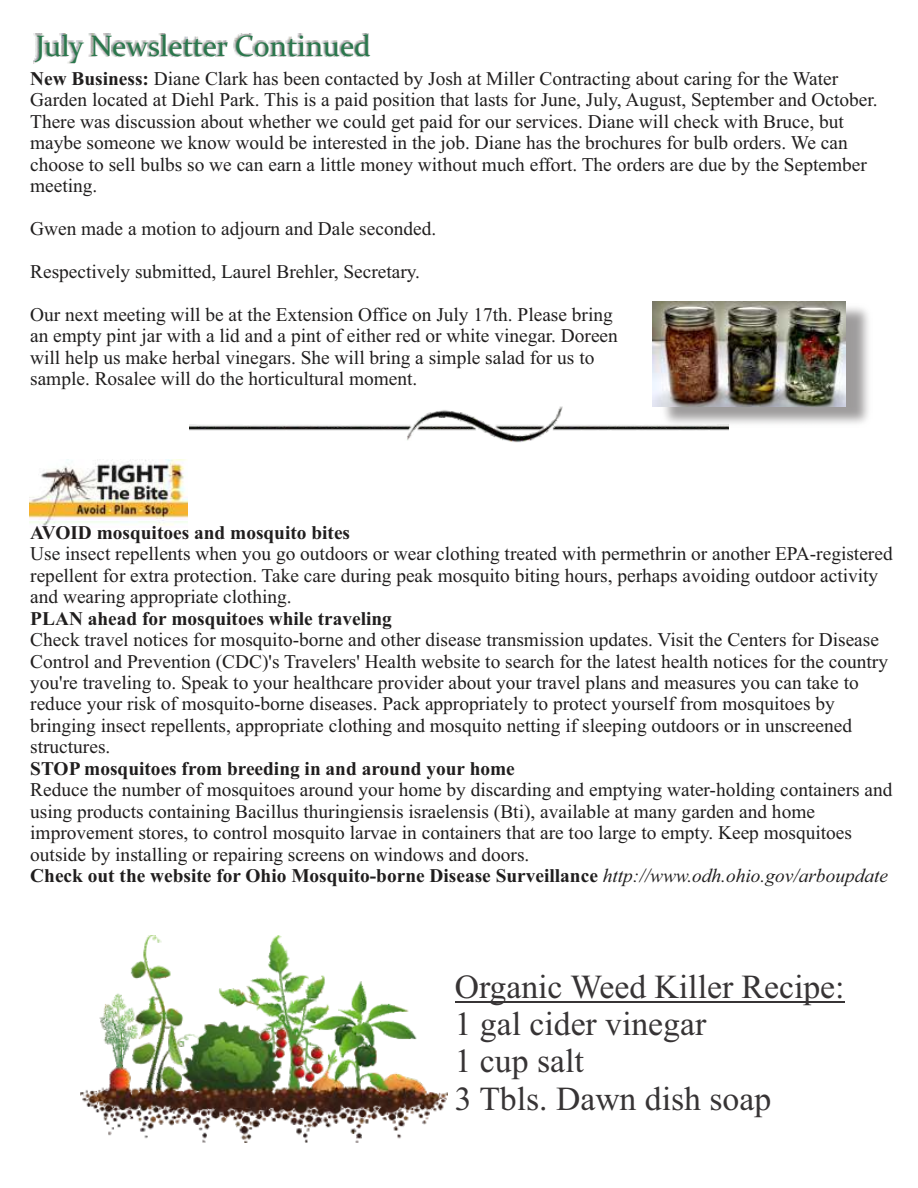
<style>
.page{position:relative;width:918px;height:1188px;background:#fff}
.page>*{position:absolute;margin:0;border:0;box-sizing:border-box;transform-origin:0 0}
.t1{font:33.75px/37.3px "Times New Roman";color:#373435}
.t2{font:29.7px "Constantia";color:#2a774c}
.t3{font:19.35px/21.5px "Times New Roman";color:#201e1e}
.t4{font:700 19.35px "Times New Roman";color:#201e1e}
.s1{font-weight:700}
.s2{font-style:italic}
</style>
<div class="page">
<img style="left:29px;top:459px;width:159px;height:68px">
<img style="left:33px;top:33px;width:337px;height:30px">
<img style="left:728px;top:307px;width:141px;height:124px">
<img style="left:653px;top:301px;width:193px;height:106px">
<img style="left:80px;top:935px;width:367px;height:208px">
<hr style="left:455px;top:1001px;width:389px;height:1px;background:#373435">
<img style="left:190px;top:367px;width:538px;height:76px">
<h2 class="t2" style="left:36px;top:34px;width:337px">July Newsletter Continued</h2>
<p class="t3" style="left:30px;top:70px;width:849px"><span class="s1">New Business:</span> Diane Clark has been contacted by Josh at Miller Contracting about caring for the Water Garden located at Diehl Park. This is a paid position that lasts for June, July, August, September and October.<br>There was discussion about whether we could get paid for our services. Diane will check with Bruce, but maybe someone we know would be interested in the job. Diane has the brochures for bulb orders. We can choose to sell bulbs so we can earn a little money without much effort. The orders are due by the September meeting.</p>
<p class="t3" style="left:30px;top:220px;width:408px">Gwen made a motion to adjourn and Dale seconded.</p>
<p class="t3" style="left:30px;top:263px;width:391px">Respectively submitted, Laurel Brehler, Secretary.</p>
<p class="t3" style="left:30px;top:305px;width:589px">Our next meeting will be at the Extension Office on July 17th. Please bring an empty pint jar with a lid and a pint of either red or white vinegar. Doreen will help us make herbal vinegars. She will bring a simple salad for us to sample. Rosalee will do the horticultural moment.</p>
<p class="t4" style="left:30px;top:526px;width:321px">AVOID mosquitoes and mosquito bites</p>
<p class="t3" style="left:30px;top:545px;width:864px">Use insect repellents when you go outdoors or wear clothing treated with permethrin or another EPA-registered repellent for extra protection. Take care during peak mosquito biting hours, perhaps avoiding outdoor activity and wearing appropriate clothing.</p>
<p class="t4" style="left:30px;top:612px;width:363px">PLAN ahead for mosquitoes while traveling</p>
<p class="t3" style="left:30px;top:631px;width:859px">Check travel notices for mosquito-borne and other disease transmission updates. Visit the Centers for Disease Control and Prevention (CDC)'s Travelers' Health website to search for the latest health notices for the country you're traveling to. Speak to your healthcare provider about your travel plans and measures you can take to reduce your risk of mosquito-borne diseases. Pack appropriately to protect yourself from mosquitoes by bringing insect repellents, appropriate clothing and mosquito netting if sleeping outdoors or in unscreened structures.</p>
<p class="t4" style="left:30px;top:762px;width:486px">STOP mosquitoes from breeding in and around your home</p>
<p class="t3" style="left:30px;top:781px;width:864px">Reduce the number of mosquitoes around your home by discarding and emptying water-holding containers and using products containing Bacillus thuringiensis israelensis (Bti), available at many garden and home improvement stores, to control mosquito larvae in containers that are too large to empty. Keep mosquitoes outside by installing or repairing screens on windows and doors.<br><span class="s1">Check out the website for Ohio Mosquito-borne Disease Surveillance</span> <span class="s2">http://www.odh.ohio.gov/arboupdate</span></p>
<h1 class="t1" style="left:455px;top:971px;width:391px">Organic Weed Killer Recipe:<br>1 gal cider vinegar<br>1 cup salt<br>3 Tbls. Dawn dish soap</h1>
</div>
